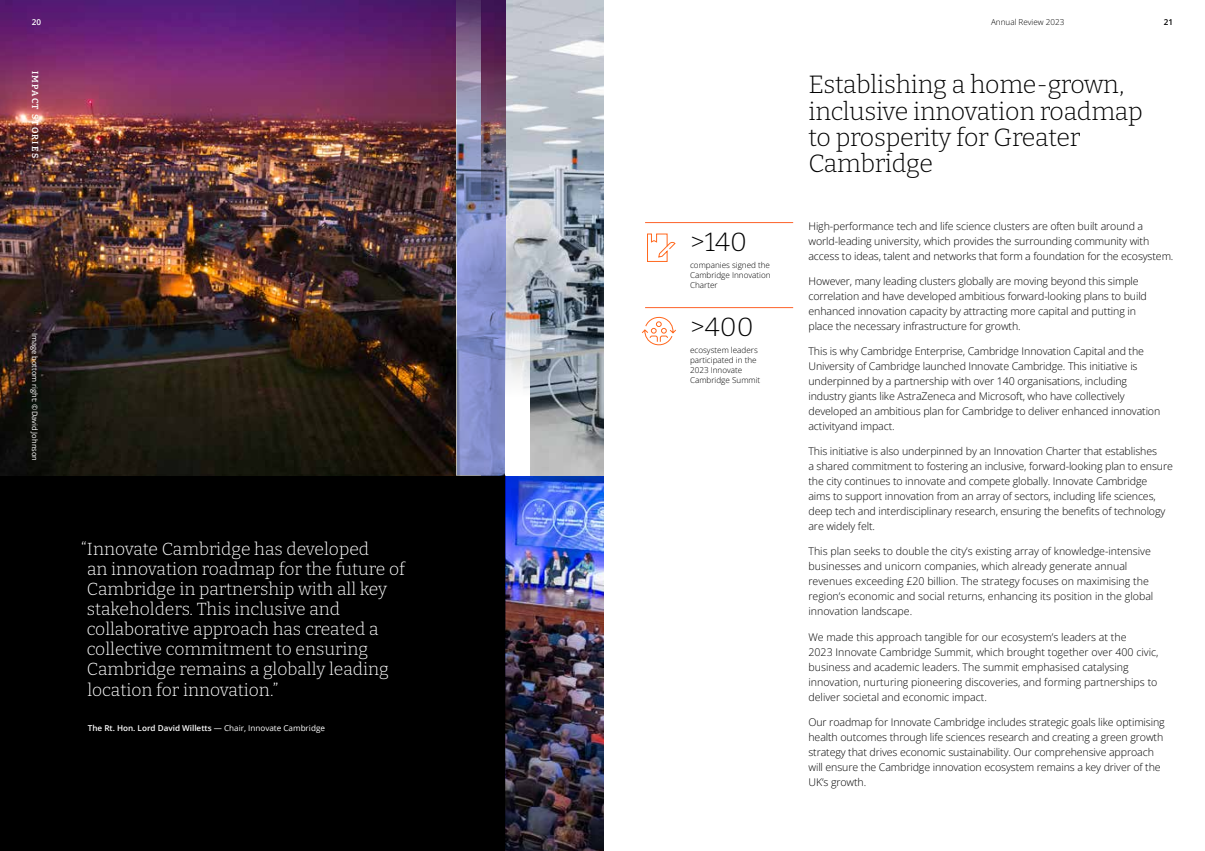
<style>
.page{position:relative;width:1205px;height:851px;background:#fff}
.page>*{position:absolute;margin:0;border:0;box-sizing:border-box;transform-origin:0 0}
.t1{font:300 26.25px "Bitter";color:#000}
.t2{font:300 25px/26.2px "Bitter";letter-spacing:-.01em;color:#000}
.t3{font:300 17.5px/20px "Bitter";color:#fff}
.t4{font:300 10.62px/15px "Open Sans";letter-spacing:-.01em;color:#000}
.t5{font:600 8.75px "Bitter";letter-spacing:.15em;color:#fff}
.t6{font:300 8.12px/10px "Open Sans";color:#000;text-align:justify}
.t7{font:600 8.12px "Open Sans";color:#fff}
.t8{font:600 8.12px "Open Sans";color:#fff}
.t9{font:600 8.12px "Open Sans";color:#000}
.t10{font:7.5px "Open Sans";color:#fff}
.s1{font-weight:400}
</style>
<div class="page">
<div style="left:0;top:475px;width:602px;height:375px;background:#000"></div>
<img style="left:0;top:0;width:457px;height:475px">
<hr style="left:645px;top:222px;width:148px;height:1px;background:#fd632b">
<hr style="left:645px;top:307px;width:148px;height:1px;background:#fd632b">
<svg style="left:647px;top:233px;width:29px;height:29px"></svg>
<svg style="left:642px;top:316px;width:34px;height:30px"></svg>
<img style="left:506px;top:0;width:97px;height:850px">
<svg style="left:457px;top:223px;width:49px;height:252px;background:#8691cc"></svg>
<svg style="left:506px;top:291px;width:24px;height:184px"></svg>
<img style="left:457px;top:0;width:49px;height:223px">
<p class="t8" style="left:32px;top:16px;width:11px">20</p>
<p class="t6" style="left:991px;top:17px;width:75px">Annual Review 2023</p>
<p class="t9" style="left:1164px;top:16px;width:11px">21</p>
<p class="t5" style="left:41px;top:71px;width:89px;rotate:90deg">IMPACT STORIES</p>
<p class="t10" style="left:40px;top:332px;width:130px;rotate:90deg">Image bottom right: ©David Johnson</p>
<p class="t3" style="left:87px;top:538px;width:320px;text-indent:-5px">“Innovate Cambridge has developed<br>an innovation roadmap for the future of Cambridge in partnership with all key stakeholders. This inclusive and collaborative approach has created a collective commitment to ensuring Cambridge remains a globally leading location for innovation.”</p>
<p class="t7" style="left:88px;top:721px;width:239px">The Rt. Hon. Lord David Willetts <span class="s1">— Chair, Innovate Cambridge</span></p>
<h1 class="t1" style="left:690px;top:225px;width:59px">&gt;140</h1>
<p class="t6" style="left:690px;top:259px;width:82px">companies signed the Cambridge Innovation Charter</p>
<h1 class="t1" style="left:690px;top:310px;width:65px">&gt;400</h1>
<p class="t6" style="left:690px;top:344px;width:72px;text-align:left">ecosystem leaders participated in the<br>2023 Innovate<br>Cambridge Summit</p>
<h2 class="t2" style="left:808px;top:71px;width:336px">Establishing a home-grown, inclusive innovation roadmap to prosperity for Greater<br>Cambridge</h2>
<p class="t4" style="left:808px;top:218px;width:366px">High-performance tech and life science clusters are often built around a world-leading university, which provides the surrounding community with access to ideas, talent and networks that form a foundation for the ecosystem.</p>
<p class="t4" style="left:808px;top:273px;width:340px">However, many leading clusters globally are moving beyond this simple correlation and have developed ambitious forward-looking plans to build enhanced innovation capacity by attracting more capital and putting in place the necessary infrastructure for growth.</p>
<p class="t4" style="left:808px;top:343px;width:353px">This is why Cambridge Enterprise, Cambridge Innovation Capital and the University of Cambridge launched Innovate Cambridge. This initiative is underpinned by a partnership with over 140 organisations, including industry giants like AstraZeneca and Microsoft, who have collectively developed an ambitious plan for Cambridge to deliver enhanced innovation activityand impact.</p>
<p class="t4" style="left:808px;top:443px;width:366px">This initiative is also underpinned by an Innovation Charter that establishes<br>a shared commitment to fostering an inclusive, forward-looking plan to ensure the city continues to innovate and compete globally. Innovate Cambridge<br>aims to support innovation from an array of sectors, including life sciences, deep tech and interdisciplinary research, ensuring the benefits of technology are widely felt.</p>
<p class="t4" style="left:808px;top:543px;width:346px">This plan seeks to double the city’s existing array of knowledge-intensive businesses and unicorn companies, which already generate annual revenues exceeding £20 billion. The strategy focuses on maximising the region’s economic and social returns, enhancing its position in the global innovation landscape.</p>
<p class="t4" style="left:808px;top:628px;width:351px">We made this approach tangible for our ecosystem’s leaders at the<br>2023 Innovate Cambridge Summit, which brought together over 400 civic, business and academic leaders. The summit emphasised catalysing innovation, nurturing pioneering discoveries, and forming partnerships to deliver societal and economic impact.</p>
<p class="t4" style="left:808px;top:713px;width:358px">Our roadmap for Innovate Cambridge includes strategic goals like optimising health outcomes through life sciences research and creating a green growth strategy that drives economic sustainability. Our comprehensive approach will ensure the Cambridge innovation ecosystem remains a key driver of the UK’s growth.</p>
</div>
